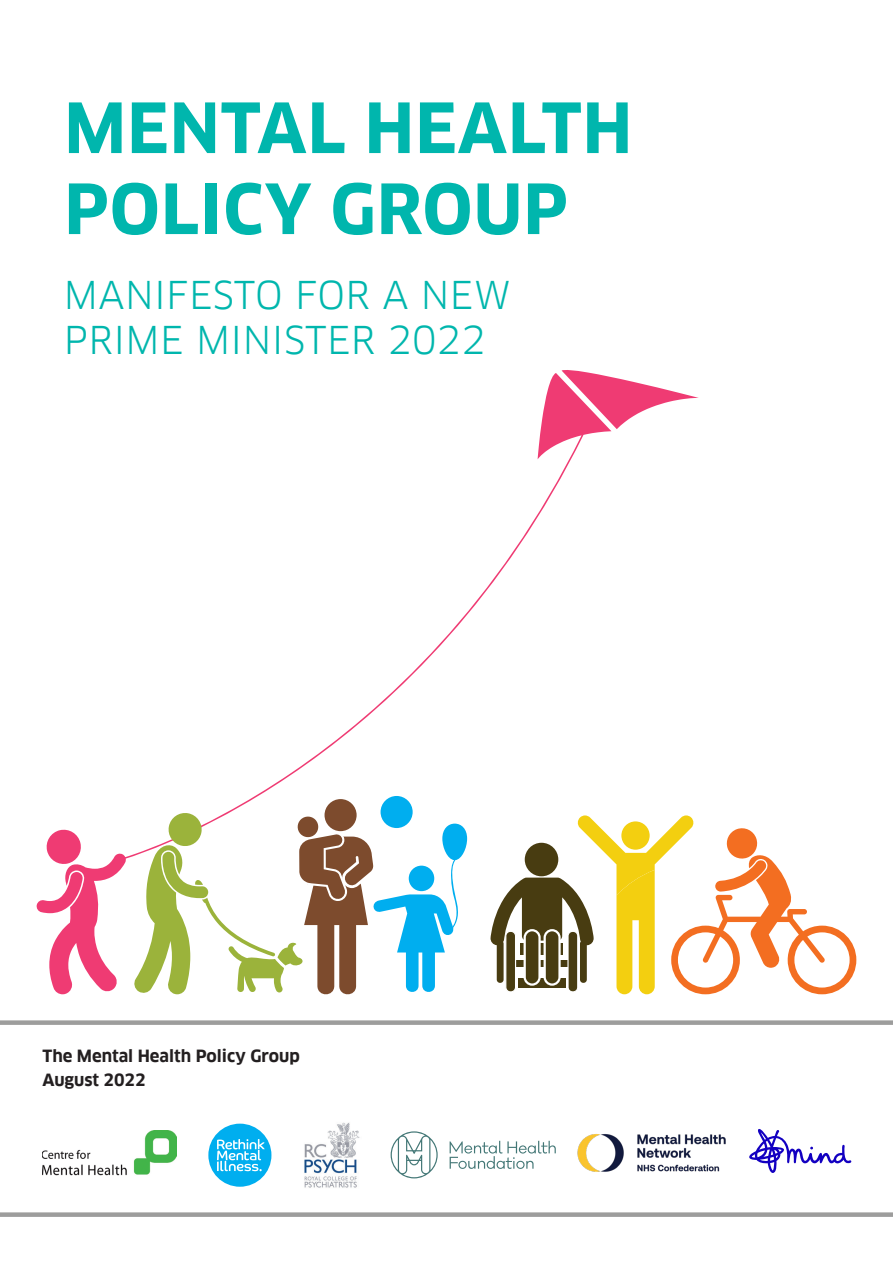
<style>
.page{position:relative;width:893px;height:1263px;background:#fff}
.page>*{position:absolute;margin:0;border:0;box-sizing:border-box;transform-origin:0 0}
.t1{font:700 67.5px/81px "Clan Pro";letter-spacing:.01em;color:#00b6ad}
.t2{font:37.5px/45px "Clan Pro";letter-spacing:.01em;color:#00b6ad}
.t3{font:700 16.5px "Clan Pro";color:#231f20}
</style>
<div class="page">
<div style="left:0;top:1020px;width:893px;height:5px;background:#9d9d9c"></div>
<div style="left:0;top:1212px;width:893px;height:5px;background:#9d9d9c"></div>
<svg style="left:46px;top:838px;width:3px;height:18px"></svg>
<svg style="left:36px;top:900px;width:13px;height:13px"></svg>
<svg style="left:49px;top:373px;width:562px;height:621px"></svg>
<svg style="left:562px;top:370px;width:137px;height:59px"></svg>
<svg style="left:133px;top:812px;width:334px;height:183px"></svg>
<svg style="left:490px;top:815px;width:366px;height:179px"></svg>
<div style="left:518px;top:978px;width:47px;height:9px;background:#483c11"></div>
<svg style="left:521px;top:943px;width:42px;height:12px"></svg>
<svg style="left:516px;top:960px;width:51px;height:7px"></svg>
<div style="left:525px;top:930px;width:15px;height:54px;background:#483c11;border-radius:7px"></div>
<div style="left:524px;top:929px;width:17px;height:57px;border:2px solid #fff;border-radius:7px"></div>
<div style="left:506px;top:931px;width:10px;height:61px;background:#483c11;border-radius:5px"></div>
<div style="left:505px;top:931px;width:11px;height:61px;border:1px solid #fff;border-radius:5px"></div>
<div style="left:568px;top:931px;width:10px;height:61px;background:#483c11;border-radius:5px"></div>
<div style="left:567px;top:931px;width:11px;height:61px;border:1px solid #fff;border-radius:5px"></div>
<div style="left:545px;top:930px;width:15px;height:54px;background:#483c11;border-radius:7px"></div>
<div style="left:544px;top:929px;width:17px;height:57px;border:2px solid #fff;border-radius:7px"></div>
<img style="left:304px;top:1122px;width:56px;height:66px">
<img style="left:43px;top:1130px;width:134px;height:46px">
<div style="left:208px;top:1124px;width:63px;height:63px;background:#00aeef;border-radius:50%"></div>
<svg style="left:217px;top:1139px;width:48px;height:32px"></svg>
<svg style="left:450px;top:1141px;width:106px;height:28px"></svg>
<svg style="left:391px;top:1131px;width:47px;height:47px"></svg>
<svg style="left:749px;top:1129px;width:102px;height:44px"></svg>
<img style="left:577px;top:1134px;width:149px;height:38px">
<p class="t1" style="left:64px;top:88px;width:570px">MENTAL HEALTH<br>POLICY GROUP</p>
<p class="t2" style="left:64px;top:273px;width:449px">MANIFESTO FOR A NEW<br>PRIME MINISTER 2022</p>
<p class="t3" style="left:43px;top:1046px;width:259px">The Mental Health Policy Group</p>
<p class="t3" style="left:43px;top:1070px;width:105px">August 2022</p>
</div>
